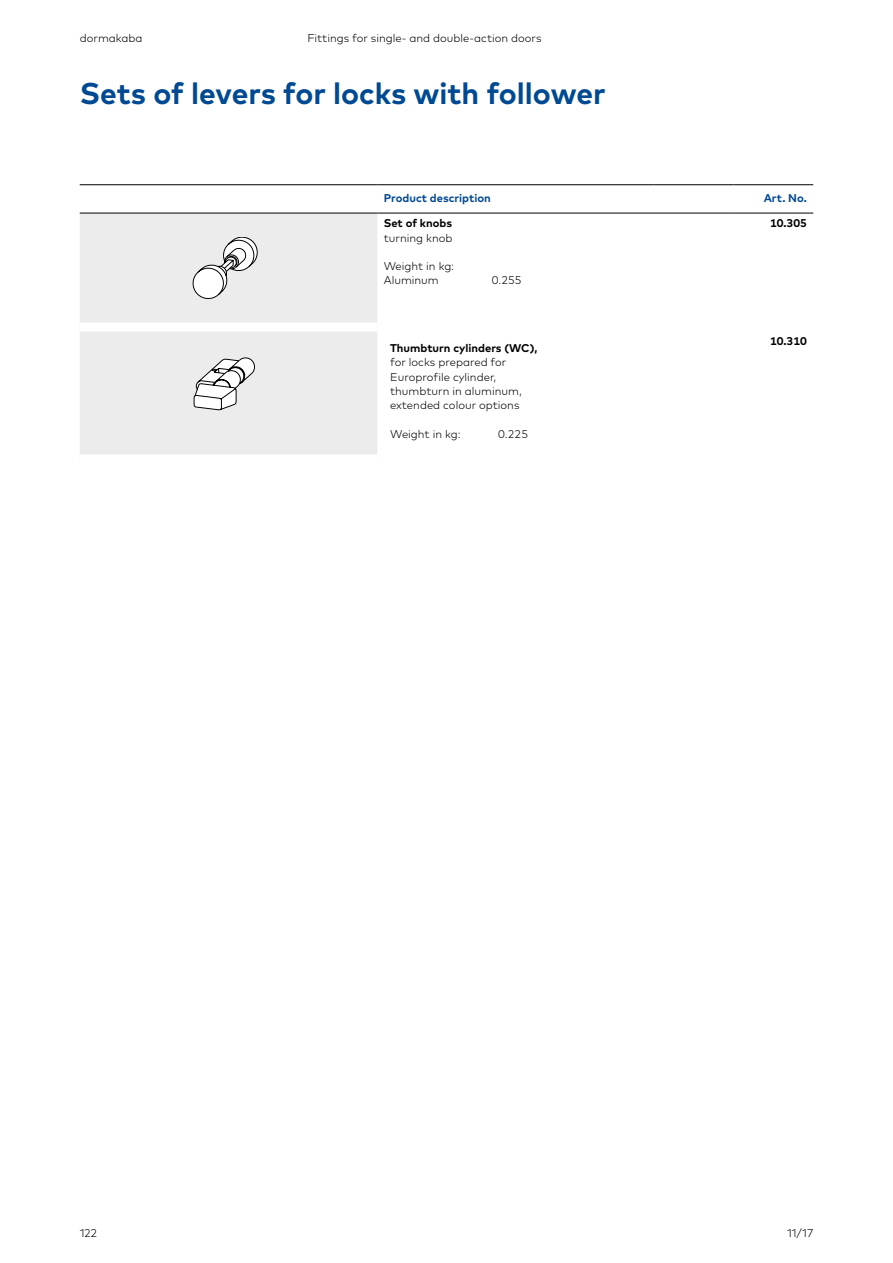
<style>
.page{position:relative;width:893px;height:1263px;background:#fff}
.page>*{position:absolute;margin:0;border:0;box-sizing:border-box;transform-origin:0 0}
.t1{font:700 30px "Mark Pro";color:#004993}
.t2{font:300 11.25px/14.2px "Mark Pro";color:#000}
.t3{font:700 11.25px "Mark Pro";color:#000}
.t4{font:700 11.25px "Mark Pro";color:#004993}
</style>
<div class="page">
<div style="left:80px;top:214px;width:297px;height:240px;background:#ececed"></div>
<hr style="left:80px;top:184px;width:297px;height:1px;background:#000">
<hr style="left:377px;top:184px;width:277px;height:1px;background:#000">
<hr style="left:654px;top:184px;width:79px;height:1px;background:#000">
<hr style="left:733px;top:184px;width:80px;height:1px;background:#000">
<div style="left:80px;top:323px;width:297px;height:9px;background:#fff"></div>
<hr style="left:80px;top:213px;width:297px;height:1px;background:#000">
<hr style="left:654px;top:213px;width:79px;height:1px;background:#000">
<hr style="left:733px;top:213px;width:80px;height:1px;background:#000">
<hr style="left:377px;top:213px;width:277px;height:1px;background:#000">
<svg style="left:192px;top:236px;width:66px;height:63px"></svg>
<div style="left:92px;top:343px;width:266px;height:85px;background:#ececed"></div>
<svg style="left:193px;top:357px;width:62px;height:54px"></svg>
<p class="t2" style="left:80px;top:30px;width:64px">dormakaba</p>
<p class="t2" style="left:307px;top:30px;width:236px">Fittings for single- and double-action doors</p>
<h1 class="t1" style="left:80px;top:70px;width:527px">Sets of levers for locks with follower</h1>
<p class="t4" style="left:384px;top:190px;width:108px">Product description</p>
<p class="t4" style="left:764px;top:190px;width:45px">Art. No.</p>
<p class="t3" style="left:384px;top:215px;width:70px">Set of knobs</p>
<p class="t2" style="left:384px;top:230px;width:70px">turning knob</p>
<p class="t2" style="left:384px;top:258px;width:72px">Weight in kg:<br>Aluminum</p>
<p class="t3" style="left:770px;top:215px;width:38px">10.305</p>
<p class="t2" style="left:492px;top:272px;width:31px">0.255</p>
<p class="t3" style="left:390px;top:339px;width:149px">Thumbturn cylinders (WC),</p>
<p class="t2" style="left:390px;top:354px;width:133px">for locks prepared for<br>Europrofile cylinder, thumbturn in aluminum, extended colour options</p>
<p class="t2" style="left:390px;top:426px;width:72px">Weight in kg:</p>
<p class="t2" style="left:498px;top:426px;width:31px">0.225</p>
<p class="t3" style="left:770px;top:332px;width:38px">10.310</p>
<p class="t2" style="left:80px;top:1225px;width:19px">122</p>
<p class="t2" style="left:787px;top:1225px;width:28px">11/17</p>
</div>
